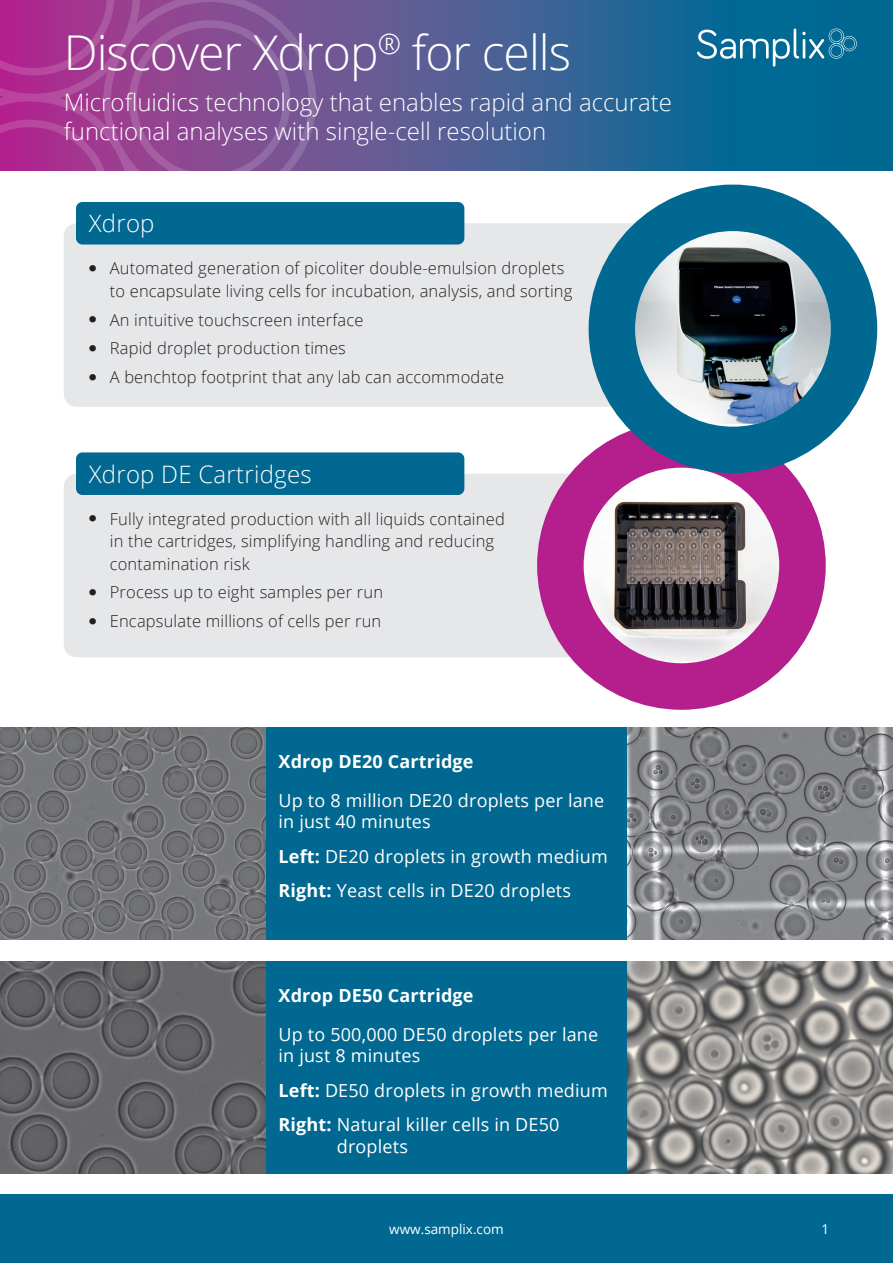
<style>
.page{position:relative;width:893px;height:1263px;background:#fff}
.page>*{position:absolute;margin:0;border:0;box-sizing:border-box;transform-origin:0 0}
.t1{font:300 48px "Open Sans";letter-spacing:-.02em;color:#fff}
.Heading_2{font:300 24px "Open Sans";color:#fff}
.Copy{font:18px/21.6px "Open Sans";letter-spacing:.01em;color:#fff}
.Heading_2-2{font:700 18px "Open Sans";letter-spacing:.01em;color:#fff}
.t2{font:300 16.5px/22.5px "Open Sans";letter-spacing:.01em;color:#231f20}
.t3{font:13.5px "Open Sans";color:#fff}
.s1{font-family:"Arial";font-weight:700;font-size:22.5px}
.s2{font-weight:700}
</style>
<div class="page">
<div style="left:64px;top:223px;width:725px;height:184px;background:#e6e7e9;border-radius:13px"></div>
<div style="left:64px;top:474px;width:627px;height:183px;background:#e6e7e9;border-radius:13px"></div>
<div style="left:76px;top:202px;width:388px;height:42px;background:#006891;border-radius:6px"></div>
<div style="left:76px;top:452px;width:388px;height:43px;background:#006891;border-radius:6px"></div>
<img style="left:584px;top:475px;width:195px;height:186px">
<div style="left:537px;top:421px;width:289px;height:289px;border:46px solid #b41e8d;border-radius:50%"></div>
<img style="left:636px;top:232px;width:194px;height:192px">
<div style="left:589px;top:185px;width:288px;height:288px;border:46px solid #006891;border-radius:50%"></div>
<div style="left:266px;top:727px;width:361px;height:213px;background:#006891"></div>
<div style="left:266px;top:961px;width:361px;height:213px;background:#006891"></div>
<svg style="left:627px;top:961px;width:266px;height:213px;background:#928f8d"></svg>
<img style="left:0;top:727px;width:266px;height:213px">
<svg style="left:0;top:961px;width:266px;height:213px;background:#636467"></svg>
<img style="left:627px;top:727px;width:266px;height:213px">
<div style="left:0;top:1195px;width:893px;height:68px;background:#006891"></div>
<svg style="left:316px;top:0;width:577px;height:170px;background:#306394"></svg>
<svg style="left:0;top:0;width:316px;height:170px;background:#964594"></svg>
<svg style="left:697px;top:29px;width:160px;height:38px;background:#2e83a7"></svg>
<p class="t1" style="left:64px;top:20px;width:509px">Discover Xdrop<sup>®</sup> for cells</p>
<p class="Heading_2" style="left:64px;top:86px;width:610px">Microfluidics technology that enables rapid and accurate</p>
<p class="Heading_2" style="left:64px;top:115px;width:484px">functional analyses with single-cell resolution</p>
<p class="Heading_2" style="left:89px;top:207px;width:67px">Xdrop</p>
<p class="t2" style="left:110px;top:256px;width:464px;text-indent:-21px"><span class="s1">•</span> Automated generation of picoliter double-emulsion droplets to encapsulate living cells for incubation, analysis, and sorting</p>
<p class="t2" style="left:89px;top:308px;width:276px"><span class="s1">•</span> An intuitive touchscreen interface</p>
<p class="t2" style="left:89px;top:337px;width:259px"><span class="s1">•</span> Rapid droplet production times</p>
<p class="t2" style="left:89px;top:366px;width:417px"><span class="s1">•</span> A benchtop footprint that any lab can accommodate</p>
<p class="Heading_2" style="left:89px;top:458px;width:224px">Xdrop DE Cartridges</p>
<p class="t2" style="left:110px;top:507px;width:396px;text-indent:-21px"><span class="s1">•</span> Fully integrated production with all liquids contained in the cartridges, simplifying handling and reducing contamination risk</p>
<p class="t2" style="left:89px;top:581px;width:296px"><span class="s1">•</span> Process up to eight samples per run</p>
<p class="t2" style="left:89px;top:610px;width:294px"><span class="s1">•</span> Encapsulate millions of cells per run</p>
<p class="Heading_2-2" style="left:279px;top:749px;width:197px">Xdrop DE20 Cartridge</p>
<p class="Copy" style="left:279px;top:789px;width:327px">Up to 8 million DE20 droplets per lane in just 40 minutes</p>
<p class="Copy" style="left:279px;top:845px;width:331px"><span class="s2">Left:</span> DE20 droplets in growth medium</p>
<p class="Copy" style="left:279px;top:879px;width:294px"><span class="s2">Right:</span> Yeast cells in DE20 droplets</p>
<p class="Heading_2-2" style="left:279px;top:983px;width:197px">Xdrop DE50 Cartridge</p>
<p class="Copy" style="left:279px;top:1023px;width:321px">Up to 500,000 DE50 droplets per lane in just 8 minutes</p>
<p class="Copy" style="left:279px;top:1079px;width:331px"><span class="s2">Left:</span> DE50 droplets in growth medium</p>
<p class="Copy" style="left:337px;top:1113px;width:224px;text-indent:-58px"><span class="s2">Right:</span> Natural killer cells in DE50 droplets</p>
<p class="t3" style="left:389px;top:1220px;width:116px">www.samplix.com</p>
<p class="t3" style="left:821px;top:1220px;width:9px">1</p>
</div>
